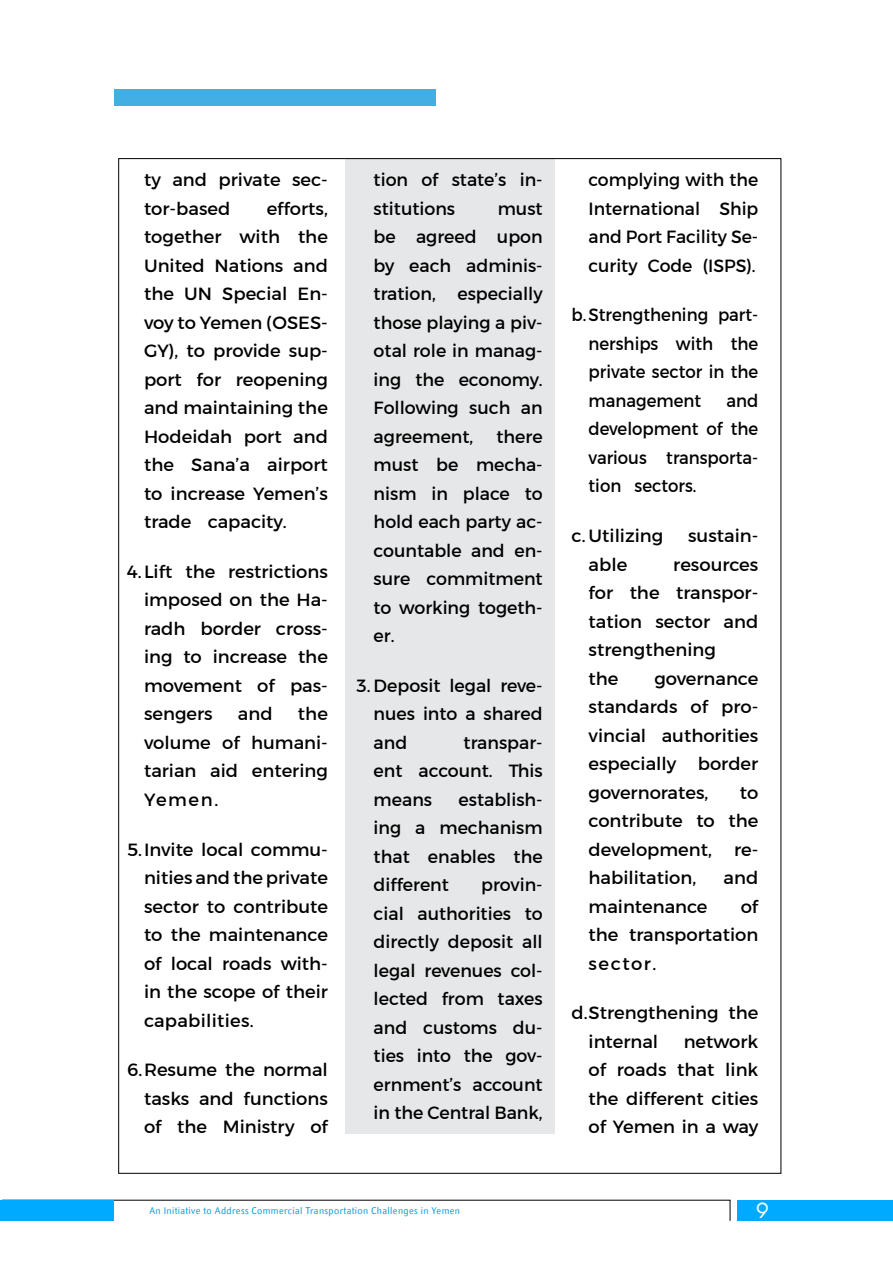
<style>
.page{position:relative;width:893px;height:1263px;background:#fff}
.page>*{position:absolute;margin:0;border:0;box-sizing:border-box;transform-origin:0 0}
.t1{font:300 20.85px "Madani Arabic";color:#fff}
.t2{font:18px/28.5px "Montserrat Arabic Regular";color:#000;text-align:justify}
.t3{font:18px/28.5px "Montserrat Arabic Regular";color:#000;text-align:justify;scale:.92 1}
.t4{font:18px/28.5px "Montserrat Arabic Regular";color:#000;text-align:justify;scale:.96 1}
.t5{font:12px "Insan";letter-spacing:.03em;color:#0098dd}
</style>
<div class="page">
<div style="left:737px;top:1200px;width:156px;height:21px;background:#0af"></div>
<svg style="left:0;top:1200px;width:730px;height:21px"></svg>
<div style="left:114px;top:90px;width:321px;height:16px;background:#43aee3"></div>
<div style="left:345px;top:160px;width:210px;height:974px;background:#e6e7e8"></div>
<p class="t2" style="left:144px;top:166px;width:185px">ty and private sec&shy;tor-based</p>
<p class="t2" style="left:144px;top:194px;width:185px;text-indent:123px">efforts, together with the United Nations and the UN Special En&shy;voy to Yemen (OSES-GY), to provide sup&shy;port for reopening and maintaining the Hodeidah port and the Sana’a airport to increase Yemen’s trade capacity.</p>
<p class="t2" style="left:144px;top:558px;width:185px;text-indent:-17px">4.Lift the restrictions imposed on the Ha&shy;radh border cross&shy;ing to increase the movement of pas&shy;sengers</p>
<p class="t2" style="left:144px;top:700px;width:185px;text-indent:154px">the volume of humani&shy;tarian aid entering Yemen.</p>
<p class="t2" style="left:144px;top:835px;width:185px;text-indent:-17px">5.Invite local commu&shy;nities and the private sector to contribute to the maintenance of local roads with&shy;in the scope of their capabilities.</p>
<p class="t2" style="left:144px;top:1056px;width:185px;text-indent:-17px">6.Resume the normal tasks and functions of the Ministry of</p>
<p class="t2" style="left:238px;top:700px;width:36px">and</p>
<p class="t2" style="left:374px;top:166px;width:171px">tion of state’s in&shy;stitutions</p>
<p class="t2" style="left:374px;top:194px;width:171px;text-indent:124px">must be agreed upon by each adminis&shy;tration, especially those playing a piv&shy;otal role in manag&shy;ing the economy.<br>Following such an agreement,</p>
<p class="t2" style="left:374px;top:422px;width:171px;text-indent:123px">there must be mecha&shy;nism in place to hold each party ac&shy;countable and en&shy;sure commitment to working togeth&shy;er.</p>
<p class="t2" style="left:374px;top:672px;width:171px;text-indent:-17px">3. Deposit legal reve&shy;nues into a shared and</p>
<p class="t2" style="left:374px;top:729px;width:171px;text-indent:90px">transpar&shy;ent account. This means</p>
<p class="t2" style="left:374px;top:786px;width:171px;text-indent:85px">establish&shy;ing a mechanism that enables the different</p>
<p class="t2" style="left:374px;top:871px;width:171px;text-indent:108px">provin&shy;cial authorities to directly deposit all legal revenues col&shy;lected from taxes and customs du&shy;ties into the gov&shy;ernment’s account in the Central Bank,</p>
<p class="t4" style="left:589px;top:166px;width:178px">complying with the International Ship and Port Facility Se&shy;curity Code (ISPS).</p>
<p class="t3" style="left:589px;top:301px;width:186px;text-indent:-17px">b.Strengthening part&shy;nerships with the private sector in the management</p>
<p class="t3" style="left:589px;top:387px;width:186px;text-indent:138px">and development of the various transporta&shy;tion sectors.</p>
<p class="t2" style="left:572px;top:522px;width:93px">c. Utilizing</p>
<p class="t2" style="left:688px;top:522px;width:72px">sustain-</p>
<p class="t2" style="left:589px;top:550px;width:40px">able</p>
<p class="t2" style="left:589px;top:550px;width:171px;text-align:left;text-indent:85px">resources for the transpor&shy;tation sector and strengthening<br>the</p>
<p class="t2" style="left:589px;top:664px;width:171px;text-indent:66px">governance standards of pro&shy;vincial authorities especially border governorates,</p>
<p class="t2" style="left:589px;top:778px;width:171px;text-indent:151px">to contribute to the development, re&shy;habilitation,</p>
<p class="t2" style="left:724px;top:864px;width:36px">and</p>
<p class="t2" style="left:589px;top:892px;width:120px">maintenance</p>
<p class="t2" style="left:589px;top:892px;width:171px;text-indent:152px">of the transportation sector.</p>
<p class="t2" style="left:589px;top:999px;width:171px;text-indent:-17px">d.Strengthening the internal</p>
<p class="t2" style="left:589px;top:1028px;width:171px;text-indent:95px">network of roads that link the different cities of Yemen in a way</p>
<p class="t5" style="left:149px;top:1204px;width:312px">An Initiative to Address Commercial Transportation Challenges in Yemen</p>
<p class="t1" style="left:756px;top:1194px;width:14px">9</p>
</div>
